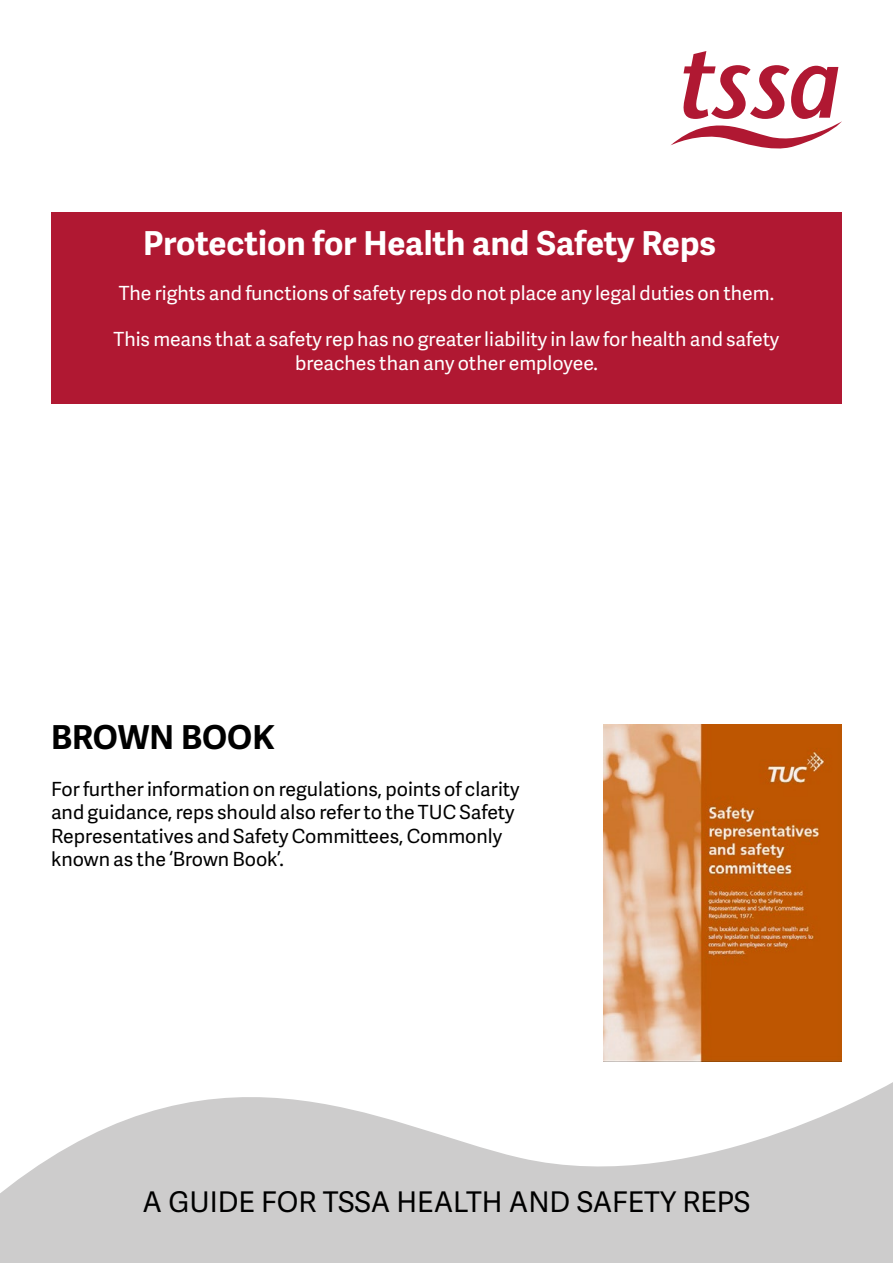
<style>
.page{position:relative;width:893px;height:1263px;background:#fff}
.page>*{position:absolute;margin:0;border:0;box-sizing:border-box;transform-origin:0 0}
.t1{font:700 33px "Adelle Sans";color:#fff}
.t2{font:700 33px "Adelle Sans";color:#000}
.t3{font:28.5px "Adelle Sans";color:#000}
.t4{font:19.5px/23.4px "Adelle Sans";color:#fff;text-align:center}
.t5{font:19.5px/23.4px "Adelle Sans";color:#000}
</style>
<div class="page">
<svg style="left:670px;top:51px;width:172px;height:98px"></svg>
<svg style="left:0;top:1082px;width:893px;height:181px;fill:#cdcccc"></svg>
<div style="left:51px;top:213px;width:791px;height:191px;background:#b01832"></div>
<img style="left:603px;top:724px;width:239px;height:338px">
<h1 class="t1" style="left:143px;top:223px;width:574px">Protection for Health and Safety Reps</h1>
<p class="t4" style="left:119px;top:282px;width:657px">The rights and functions of safety reps do not place any legal duties on them.</p>
<p class="t4" style="left:114px;top:328px;width:667px">This means that a safety rep has no greater liability in law for health and safety breaches than any other employee.</p>
<h1 class="t2" style="left:51px;top:718px;width:225px">BROWN BOOK</h1>
<p class="t5" style="left:51px;top:778px;width:470px">For further information on regulations, points of clarity and guidance, reps should also refer to the TUC Safety Representatives and Safety Committees, Commonly known as the ‘Brown Book’.</p>
<h2 class="t3" style="left:143px;top:1185px;width:609px">A GUIDE FOR TSSA HEALTH AND SAFETY REPS</h2>
</div>
